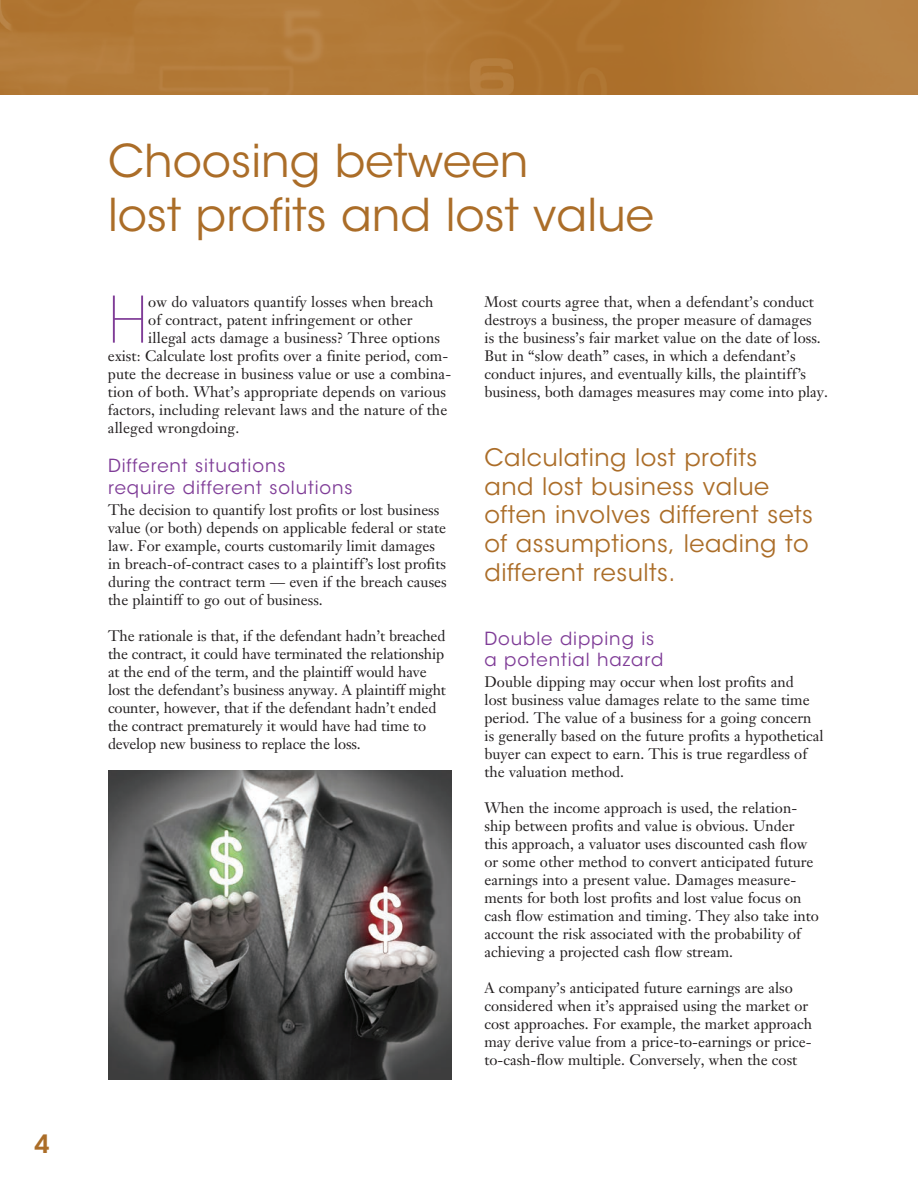
<style>
.page{position:relative;width:918px;height:1188px;background:#fff}
.page>*{position:absolute;margin:0;border:0;box-sizing:border-box;transform-origin:0 0}
.t1{font:200 63.6px "ITC Avant Garde Std";color:#7f3c97}
.t2{font:45px/54px "ITC Avant Garde Std";color:#ab6d28}
.t3{font:600 25.05px "ITC Avant Garde Std";color:#ab6d28}
.t4{font:24px/28.8px "ITC Avant Garde Std";letter-spacing:.02em;color:#ab6d28}
.t5{font:18px/21.6px "ITC Avant Garde Std";letter-spacing:.05em;color:#7f3c97}
.t6{font:15px/18px "Janson Text LT Std";color:#231f20}
</style>
<div class="page">
<img style="left:0;top:0;width:918px;height:94px">
<img style="left:108px;top:770px;width:344px;height:310px">
<h3 class="t3" style="left:34px;top:1128px;width:17px">4</h3>
<h2 class="t2" style="left:108px;top:135px;width:548px">Choosing between<br>lost profits and lost value</h2>
<h1 class="t1" style="left:108px;top:282px;width:41px">H</h1>
<p class="t6" style="left:148px;top:292px;width:287px">ow do valuators quantify losses when breach</p>
<p class="t6" style="left:148px;top:310px;width:266px">of contract, patent infringement or other</p>
<p class="t6" style="left:148px;top:328px;width:293px">illegal acts damage a business? Three options</p>
<p class="t6" style="left:108px;top:346px;width:342px">exist: Calculate lost profits over a finite period, com-</p>
<p class="t6" style="left:108px;top:364px;width:345px">pute the decrease in business value or use a combina-</p>
<p class="t6" style="left:108px;top:382px;width:340px">tion of both. What’s appropriate depends on various</p>
<p class="t6" style="left:108px;top:400px;width:341px">factors, including relevant laws and the nature of the</p>
<p class="t6" style="left:108px;top:418px;width:133px">alleged wrongdoing.</p>
<p class="t5" style="left:108px;top:455px;width:246px">Different situations require different solutions</p>
<p class="t6" style="left:108px;top:501px;width:340px">The decision to quantify lost profits or lost business value (or both) depends on applicable federal or state law. For example, courts customarily limit damages in breach-of-contract cases to a plaintiff’s lost profits during the contract term — even if the breach causes the plaintiff to go out of business.</p>
<p class="t6" style="left:108px;top:627px;width:339px">The rationale is that, if the defendant hadn’t breached the contract, it could have terminated the relationship at the end of the term, and the plaintiff would have lost the defendant’s business anyway. A plaintiff might counter, however, that if the defendant hadn’t ended the contract prematurely it would have had time to develop new business to replace the loss.</p>
<p class="t6" style="left:484px;top:292px;width:345px">Most courts agree that, when a defendant’s conduct destroys a business, the proper measure of damages<br>is the business’s fair market value on the date of loss.<br>But in “slow death” cases, in which a defendant’s conduct injures, and eventually kills, the plaintiff’s business, both damages measures may come into play.</p>
<h3 class="t4" style="left:484px;top:443px;width:330px">Calculating lost profits<br>and lost business value often involves different sets of assumptions, leading to different results.</h3>
<p class="t5" style="left:484px;top:628px;width:180px">Double dipping is a potential hazard</p>
<p class="t6" style="left:484px;top:673px;width:341px">Double dipping may occur when lost profits and<br>lost business value damages relate to the same time period. The value of a business for a going concern is generally based on the future profits a hypothetical buyer can expect to earn. This is true regardless of the valuation method.</p>
<p class="t6" style="left:484px;top:799px;width:336px">When the income approach is used, the relation&shy;ship between profits and value is obvious. Under this approach, a valuator uses discounted cash flow or some other method to convert anticipated future earnings into a present value. Damages measure&shy;ments for both lost profits and lost value focus on cash flow estimation and timing. They also take into account the risk associated with the probability of achieving a projected cash flow stream.</p>
<p class="t6" style="left:484px;top:979px;width:329px">A company’s anticipated future earnings are also considered when it’s appraised using the market or cost approaches. For example, the market approach may derive value from a price-to-earnings or price&shy;to-cash-flow multiple. Conversely, when the cost</p>
</div>
